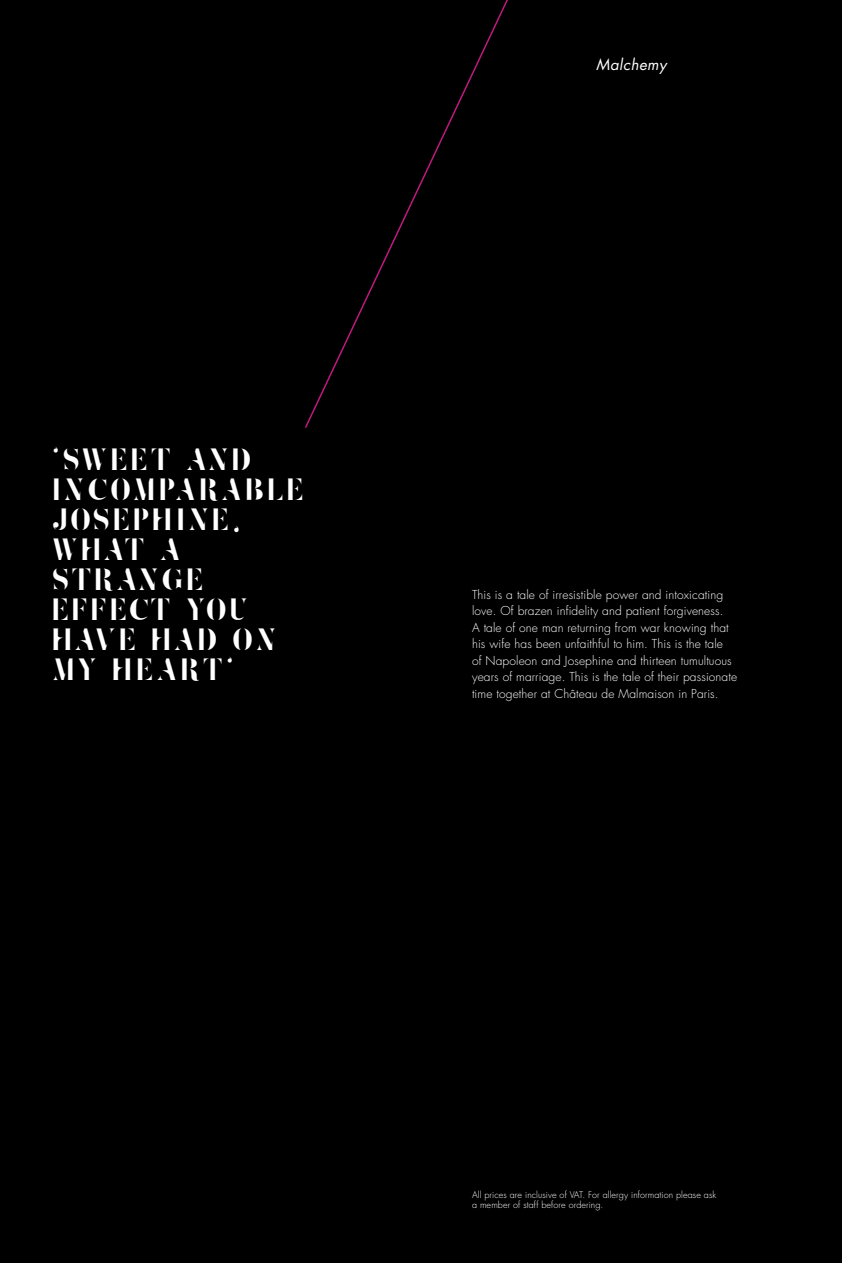
<style>
.page{position:relative;width:842px;height:1263px;background:#000}
.page>*{position:absolute;margin:0;border:0;box-sizing:border-box;transform-origin:0 0}
.t1{font:27px/30px "Zefani Stencil";letter-spacing:.05em;color:#fff}
.t2{font:italic 15px "Futura TR";letter-spacing:.03em;color:#fff}
.t3{font:300 12px/16.5px "Futura TR";letter-spacing:.01em;color:#fff}
.t4{font:300 9px/10.8px "Futura TR";letter-spacing:.01em;color:#fff}
</style>
<div class="page">
<svg style="left:305px;top:0;width:203px;height:428px"></svg>
<h1 class="t1" style="left:51px;top:446px;width:255px">'SWEET AND<br>INCOMPARABLE<br>JOSEPHINE,<br>WHAT A<br>STRANGE<br>EFFECT YOU<br>HAVE HAD ON<br>MY HEART'</h1>
<p class="t2" style="left:596px;top:55px;width:72px">Malchemy</p>
<p class="t3" style="left:472px;top:586px;width:267px">This is a tale of irresistible power and intoxicating love. Of brazen infidelity and patient forgiveness.<br>A tale of one man returning from war knowing that his wife has been unfaithful to him. This is the tale<br>of Napoleon and Josephine and thirteen tumultuous years of marriage. This is the tale of their passionate time together at Château de Malmaison in Paris.</p>
<p class="t4" style="left:472px;top:1189px;width:246px">All prices are inclusive of VAT. For allergy information please ask a member of staff before ordering.</p>
</div>
